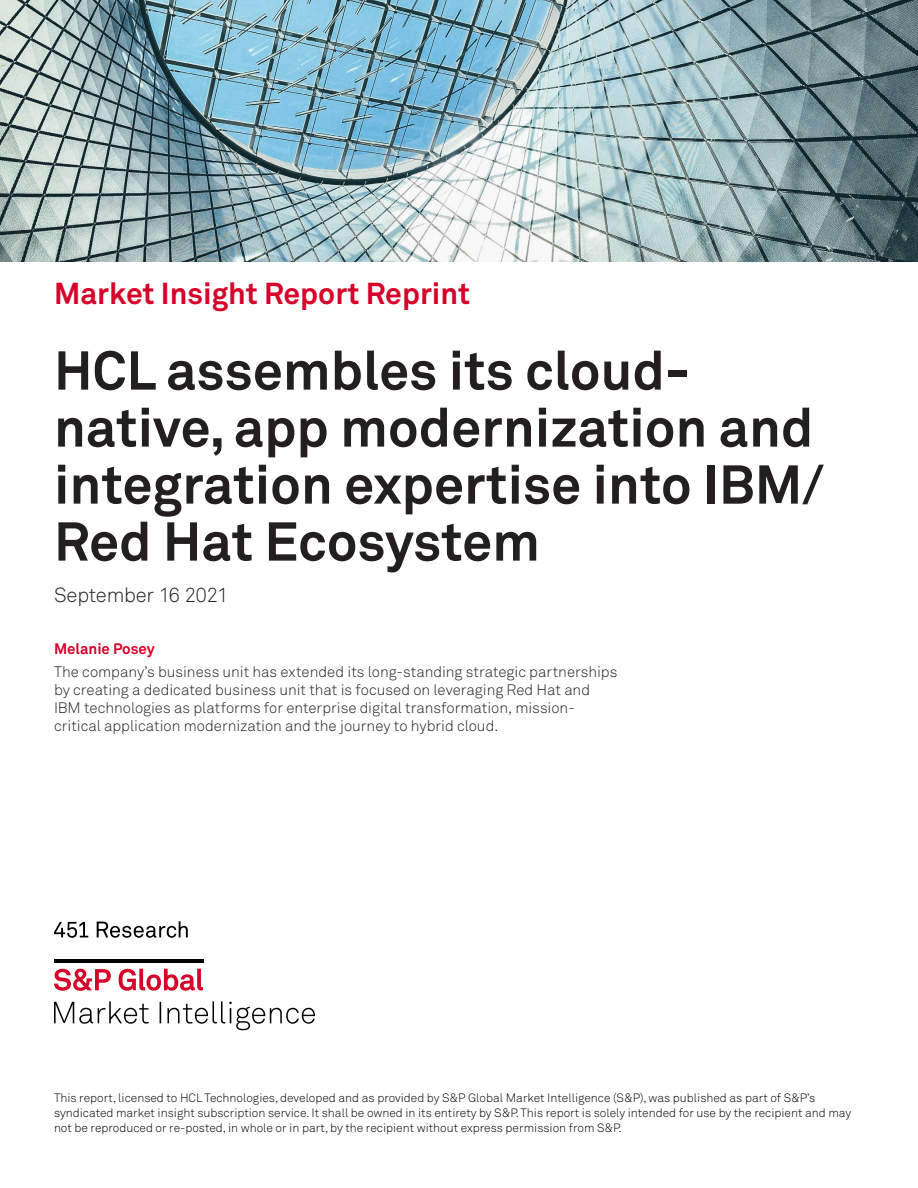
<style>
.page{position:relative;width:918px;height:1188px;background:#fff}
.page>*{position:absolute;margin:0;border:0;box-sizing:border-box;transform-origin:0 0}
.t1{font:700 54px/57px "Akkurat Pro";color:#231f20}
.Report_type{font:700 30px "Akkurat Pro";color:#d60029}
.Date{font:300 20.25px "Akkurat Pro";letter-spacing:-.015em;color:#231f20}
.Hook{font:300 15px/18px "Akkurat Pro";color:#231f20}
.Author{font:700 15px "Akkurat Pro";color:#d60029}
.Legal_Text{font:300 12px/15px "Akkurat Pro";color:#000}
</style>
<div class="page">
<img style="left:0;top:0;width:918px;height:262px">
<svg style="left:54px;top:1001px;width:261px;height:29px"></svg>
<svg style="left:54px;top:968px;width:149px;height:23px"></svg>
<hr style="left:54px;top:959px;width:149px;height:3px;background:#000">
<svg style="left:54px;top:922px;width:34px;height:16px"></svg>
<svg style="left:97px;top:921px;width:91px;height:17px"></svg>
<p class="Report_type" style="left:54px;top:275px;width:418px">Market Insight Report Reprint</p>
<p class="t1" style="left:54px;top:342px;width:771px">HCL assembles its cloud&shy;native, app modernization and integration expertise into IBM/<br>Red Hat Ecosystem</p>
<p class="Date" style="left:54px;top:583px;width:176px">September 16 2021</p>
<p class="Author" style="left:54px;top:640px;width:102px">Melanie Posey</p>
<p class="Hook" style="left:54px;top:662px;width:565px">The company’s business unit has extended its long-standing strategic partnerships by creating a dedicated business unit that is focused on leveraging Red Hat and IBM technologies as platforms for enterprise digital transformation, mission&shy;critical application modernization and the journey to hybrid cloud.</p>
<p class="Legal_Text" style="left:54px;top:1091px;width:799px">This report, licensed to HCL Technologies, developed and as provided by S&amp;P Global Market Intelligence (S&amp;P), was published as part of S&amp;P’s syndicated market insight subscription service. It shall be owned in its entirety by S&amp;P. This report is solely intended for use by the recipient and may not be reproduced or re-posted, in whole or in part, by the recipient without express permission from S&amp;P.</p>
</div>
